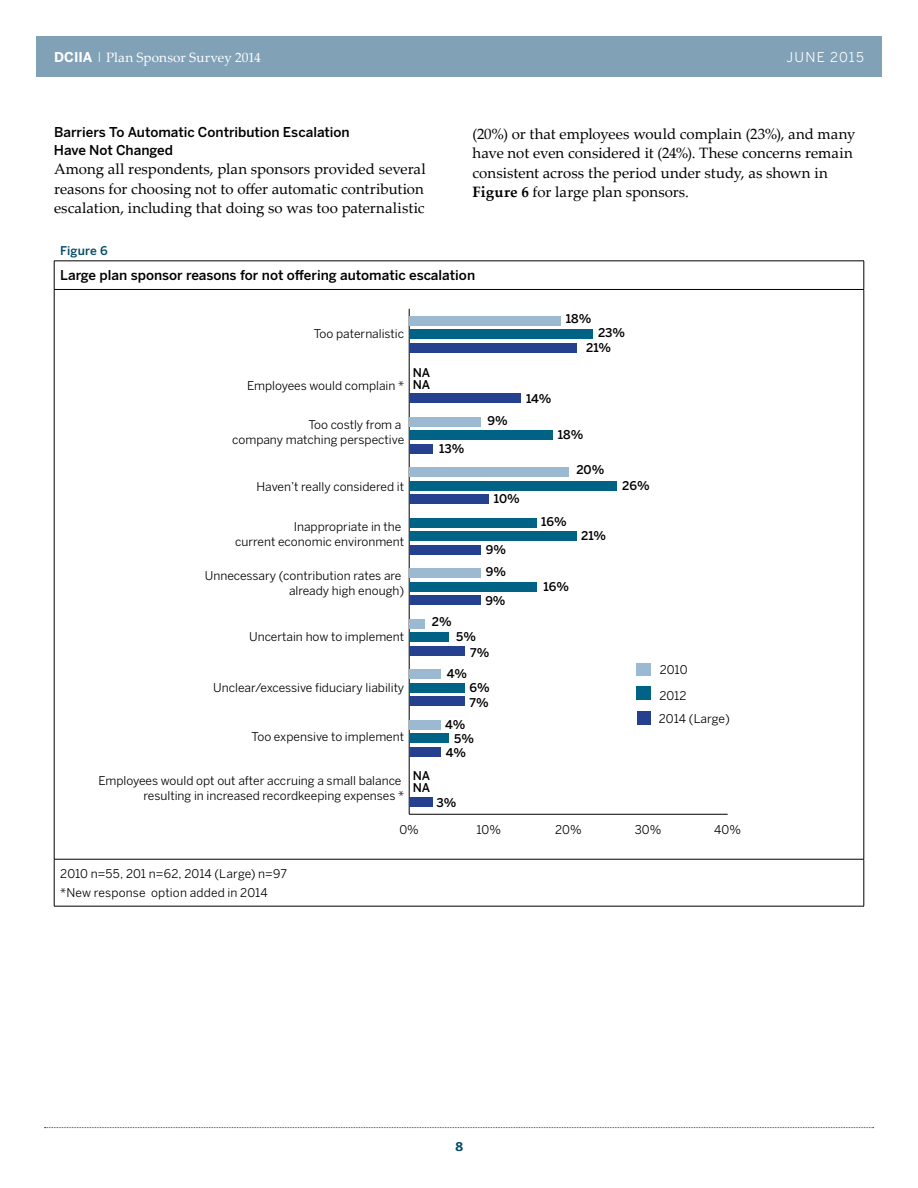
<style>
.page{position:relative;width:918px;height:1188px;background:#fff}
.page>*{position:absolute;margin:0;border:0;box-sizing:border-box;transform-origin:0 0}
.t1{font:15px/19.5px "Palatino Linotype";color:#000}
.t2{font:500 13.5px/18px "Benton Sans";color:#000}
.t3{font:13.5px "Palatino Linotype";letter-spacing:.005em;color:#fff}
.t4{font:13.5px "Benton Sans";letter-spacing:.09em;color:#fff}
.t5{font:12px/15px "Benton Sans";color:#000;text-align:right}
.t6{font:500 12px/12.8px "Benton Sans";color:#000}
.t7{font:500 12px "Benton Sans";color:#004a64}
.t8{font:700 12px "Benton Sans";color:#004a64}
.s1{font-family:"Benton Sans";font-weight:700}
.s2{font-weight:700}
</style>
<div class="page">
<svg style="left:44px;top:1127px;width:830px;height:1px"></svg>
<div style="left:36px;top:36px;width:846px;height:40px;background:#80a1b6"></div>
<hr style="left:54px;top:261px;width:810px;height:1px;background:#000">
<svg style="left:54px;top:261px;width:1px;height:28px"></svg>
<svg style="left:864px;top:261px;width:1px;height:28px"></svg>
<hr style="left:54px;top:290px;width:1px;height:569px;background:#000">
<hr style="left:864px;top:290px;width:1px;height:569px;background:#000">
<hr style="left:54px;top:859px;width:1px;height:47px;background:#000">
<hr style="left:864px;top:859px;width:1px;height:47px;background:#000">
<hr style="left:54px;top:906px;width:810px;height:1px;background:#000">
<hr style="left:54px;top:289px;width:810px;height:1px;background:#000">
<hr style="left:54px;top:859px;width:810px;height:1px;background:#000">
<hr style="left:409px;top:814px;width:319px;height:1px;background:#000">
<hr style="left:409px;top:309px;width:1px;height:505px;background:#000">
<div style="left:637px;top:663px;width:14px;height:13px;background:#9bb9d0"></div>
<div style="left:409px;top:343px;width:167px;height:9px;background:#25408f"></div>
<div style="left:409px;top:393px;width:112px;height:10px;background:#25408f"></div>
<div style="left:409px;top:444px;width:24px;height:9px;background:#25408f"></div>
<div style="left:409px;top:494px;width:80px;height:10px;background:#25408f"></div>
<div style="left:409px;top:545px;width:72px;height:9px;background:#25408f"></div>
<div style="left:409px;top:596px;width:72px;height:9px;background:#25408f"></div>
<div style="left:409px;top:646px;width:56px;height:10px;background:#25408f"></div>
<div style="left:409px;top:697px;width:56px;height:9px;background:#25408f"></div>
<div style="left:409px;top:747px;width:32px;height:10px;background:#25408f"></div>
<div style="left:409px;top:798px;width:24px;height:9px;background:#25408f"></div>
<div style="left:636px;top:686px;width:15px;height:14px;background:#006385"></div>
<div style="left:409px;top:329px;width:183px;height:10px;background:#006385"></div>
<div style="left:409px;top:430px;width:144px;height:10px;background:#006385"></div>
<div style="left:409px;top:481px;width:207px;height:9px;background:#006385"></div>
<div style="left:409px;top:532px;width:167px;height:9px;background:#006385"></div>
<div style="left:409px;top:582px;width:128px;height:10px;background:#006385"></div>
<div style="left:409px;top:633px;width:40px;height:9px;background:#006385"></div>
<div style="left:409px;top:683px;width:56px;height:10px;background:#006385"></div>
<div style="left:409px;top:734px;width:40px;height:9px;background:#006385"></div>
<div style="left:637px;top:712px;width:14px;height:13px;background:#25408f"></div>
<div style="left:409px;top:316px;width:151px;height:9px;background:#9bb9d0"></div>
<div style="left:409px;top:417px;width:72px;height:9px;background:#9bb9d0"></div>
<div style="left:409px;top:467px;width:159px;height:10px;background:#9bb9d0"></div>
<div style="left:409px;top:518px;width:128px;height:9px;background:#006385"></div>
<div style="left:409px;top:569px;width:72px;height:9px;background:#9bb9d0"></div>
<div style="left:409px;top:619px;width:16px;height:10px;background:#9bb9d0"></div>
<div style="left:409px;top:670px;width:32px;height:9px;background:#9bb9d0"></div>
<div style="left:409px;top:720px;width:32px;height:10px;background:#9bb9d0"></div>
<p class="t3" style="left:54px;top:48px;width:208px"><span class="s1">DCIIA</span> | Plan Sponsor Survey 2014</p>
<p class="t4" style="left:787px;top:48px;width:79px">JUNE 2015</p>
<p class="t2" style="left:54px;top:122px;width:297px">Barriers To Automatic Contribution Escalation<br>Have Not Changed</p>
<p class="t1" style="left:54px;top:159px;width:373px">Among all respondents, plan sponsors provided several reasons for choosing not to offer automatic contribution escalation, including that doing so was too paternalistic</p>
<p class="t7" style="left:60px;top:242px;width:49px">Figure 6</p>
<p class="t2" style="left:60px;top:266px;width:416px">Large plan sponsor reasons for not offering automatic escalation</p>
<p class="t1" style="left:472px;top:123px;width:385px">(20%) or that employees would complain (23%), and many have not even considered it (24%). These concerns remain consistent across the period under study, as shown in <span class="s2">Figure 6</span> for large plan sponsors.</p>
<p class="t6" style="left:566px;top:311px;width:27px">18%</p>
<p class="t5" style="left:314px;top:325px;width:92px">Too paternalistic</p>
<p class="t6" style="left:598px;top:325px;width:29px">23%</p>
<p class="t6" style="left:586px;top:341px;width:26px">21%</p>
<p class="t5" style="left:247px;top:377px;width:159px">Employees would complain *</p>
<p class="t6" style="left:413px;top:365px;width:19px">NA<br>NA</p>
<p class="t6" style="left:526px;top:392px;width:27px">14%</p>
<p class="t5" style="left:232px;top:417px;width:174px">Too costly from a<br>company matching perspective</p>
<p class="t6" style="left:439px;top:442px;width:27px">13%</p>
<p class="t6" style="left:488px;top:413px;width:22px">9%</p>
<p class="t6" style="left:558px;top:427px;width:27px">18%</p>
<p class="t6" style="left:576px;top:463px;width:29px">20%</p>
<p class="t5" style="left:256px;top:478px;width:149px">Haven’t really considered it</p>
<p class="t6" style="left:494px;top:492px;width:28px">10%</p>
<p class="t6" style="left:622px;top:479px;width:29px">26%</p>
<p class="t5" style="left:235px;top:518px;width:171px">Inappropriate in the<br>current economic environment</p>
<p class="t5" style="left:205px;top:568px;width:201px">Unnecessary (contribution rates are already high enough)</p>
<p class="t6" style="left:486px;top:538px;width:22px;line-height:22px">9%<br>9%</p>
<p class="t6" style="left:485px;top:594px;width:22px">9%</p>
<p class="t6" style="left:541px;top:515px;width:27px">16%</p>
<p class="t6" style="left:581px;top:529px;width:26px">21%</p>
<p class="t6" style="left:544px;top:580px;width:27px">16%</p>
<p class="t6" style="left:432px;top:615px;width:21px">2%</p>
<p class="t5" style="left:249px;top:628px;width:157px">Uncertain how to implement</p>
<p class="t6" style="left:456px;top:629px;width:21px">5%</p>
<p class="t6" style="left:470px;top:645px;width:21px">7%</p>
<p class="t6" style="left:447px;top:667px;width:22px">4%</p>
<p class="t5" style="left:660px;top:662px;width:29px">2010</p>
<p class="t5" style="left:213px;top:680px;width:192px">Unclear/excessive fiduciary liability</p>
<p class="t6" style="left:469px;top:681px;width:22px">6%</p>
<p class="t6" style="left:469px;top:695px;width:21px">7%</p>
<p class="t5" style="left:659px;top:687px;width:29px">2012</p>
<p class="t5" style="left:252px;top:729px;width:154px">Too expensive to implement</p>
<p class="t6" style="left:445px;top:718px;width:22px">4%</p>
<p class="t6" style="left:446px;top:746px;width:22px">4%</p>
<p class="t6" style="left:454px;top:732px;width:21px">5%</p>
<p class="t5" style="left:659px;top:710px;width:72px">2014 (Large)</p>
<p class="t5" style="left:98px;top:773px;width:307px">Employees would opt out after accruing a small balance resulting in increased recordkeeping expenses *</p>
<p class="t6" style="left:413px;top:768px;width:19px">NA<br>NA</p>
<p class="t6" style="left:436px;top:796px;width:21px">3%</p>
<p class="t5" style="left:60px;top:863px;width:228px;line-height:19.5px;text-align:left">2010 n=55, 201 n=62, 2014 (Large) n=97 *New response option added in 2014</p>
<p class="t5" style="left:399px;top:821px;width:21px">0%</p>
<p class="t5" style="left:476px;top:821px;width:26px">10%</p>
<p class="t5" style="left:555px;top:821px;width:28px">20%</p>
<p class="t5" style="left:635px;top:821px;width:28px">30%</p>
<p class="t5" style="left:714px;top:821px;width:28px">40%</p>
<p class="t8" style="left:456px;top:1138px;width:9px">8</p>
</div>
